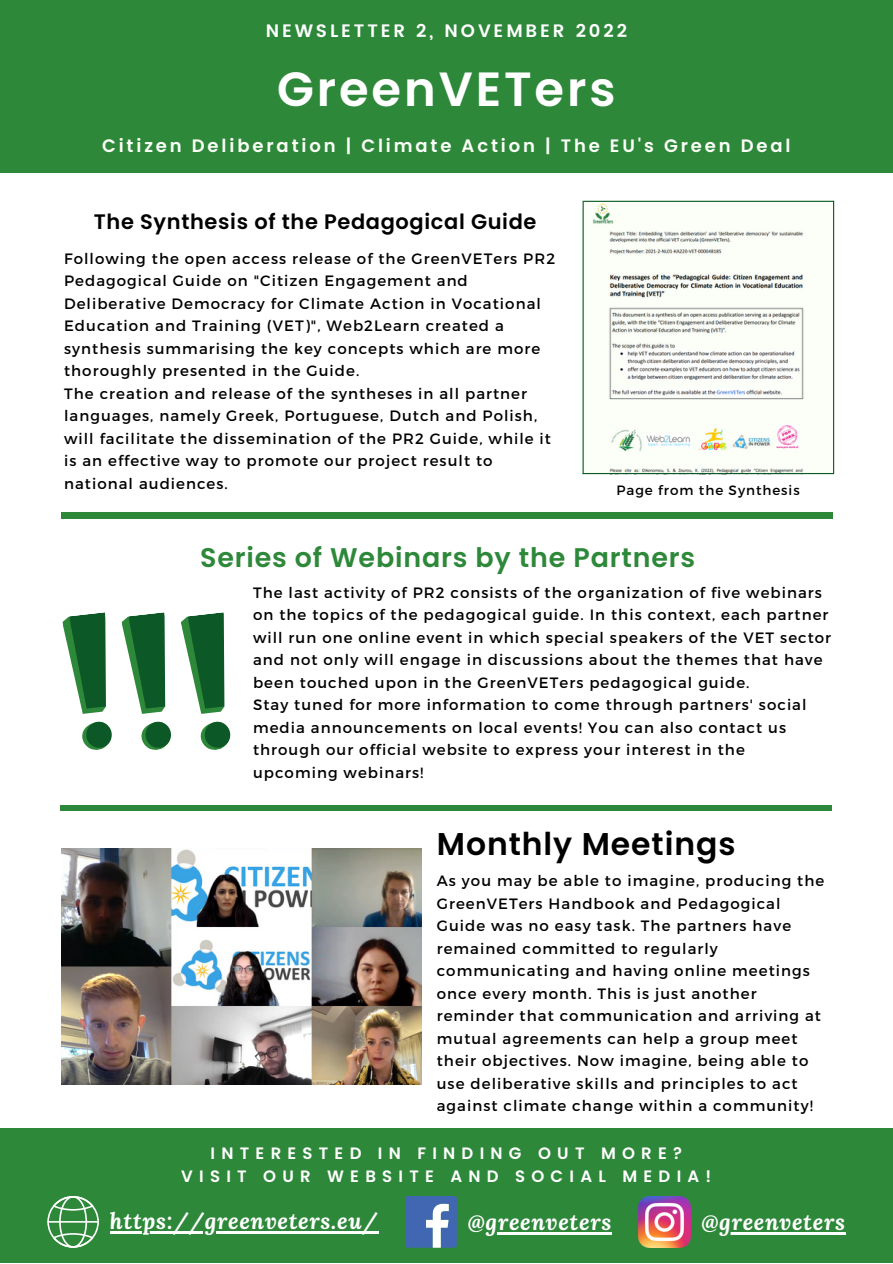
<style>
.page{position:relative;width:893px;height:1264px;background:#fff}
.page>*{position:absolute;margin:0;border:0;box-sizing:border-box;transform-origin:0 0}
.t1{font:600 48px "Poppins";letter-spacing:.06em;color:#fff}
.t2{font:600 31.5px "Poppins";letter-spacing:.03em;color:#000}
.t3{font:600 27px "Poppins";letter-spacing:.03em;color:#2e883a}
.t4{font:italic 700 22.5px "Lora";letter-spacing:.03em;color:#fff}
.t5{font:600 21px "Poppins";letter-spacing:.03em;color:#000}
.t6{font:600 18px "Poppins";letter-spacing:.16em;color:#fbfff8}
.t7{font:600 18px "Poppins";letter-spacing:.16em;color:#fff}
.t8{font:600 16.5px/22.5px "Poppins";letter-spacing:.38em;color:#fff;text-align:center}
.t9{font:15px/22.5px "Montserrat";letter-spacing:.07em;color:#000}
.t10{font:13.5px "Montserrat";letter-spacing:.07em;color:#000}
</style>
<div class="page">
<div style="left:0;top:0;width:892px;height:172px;background:#2e883a"></div>
<div style="left:0;top:1128px;width:892px;height:134px;background:#2e883a"></div>
<div style="left:61px;top:512px;width:771px;height:6px;background:#2e883a"></div>
<svg style="left:62px;top:612px;width:169px;height:138px"></svg>
<img style="left:583px;top:202px;width:249px;height:271px">
<div style="left:60px;top:805px;width:771px;height:5px;background:#2e883a"></div>
<img style="left:62px;top:848px;width:359px;height:236px">
<svg style="left:405px;top:1196px;width:52px;height:51px"></svg>
<hr style="left:485px;top:1232px;width:127px;height:2px;background:#fff">
<img style="left:638px;top:1196px;width:52px;height:51px">
<hr style="left:719px;top:1232px;width:126px;height:2px;background:#fff">
<svg style="left:47px;top:1196px;width:52px;height:51px"></svg>
<hr style="left:47px;top:1220px;width:52px;height:2px;background:#fff">
<hr style="left:110px;top:1231px;width:268px;height:2px;background:#fff">
<hr style="left:582px;top:473px;width:251px;height:1px;background:#0c5826">
<hr style="left:582px;top:201px;width:251px;height:1px;background:#0c5826">
<hr style="left:833px;top:201px;width:1px;height:273px;background:#0c5826">
<hr style="left:582px;top:202px;width:1px;height:272px;background:#0c5826">
<p class="t7" style="left:266px;top:20px;width:363px">NEWSLETTER 2, NOVEMBER 2022</p>
<h1 class="t1" style="left:277px;top:55px;width:340px">GreenVETers</h1>
<p class="t6" style="left:102px;top:133px;width:690px">Citizen Deliberation | Climate Action | The EU's Green Deal</p>
<h3 class="t5" style="left:94px;top:207px;width:444px">The Synthesis of the Pedagogical Guide</h3>
<p class="t9" style="left:64px;top:246px;width:492px">Following the open access release of the GreenVETers PR2<br>Pedagogical Guide on "Citizen Engagement and Deliberative Democracy for Climate Action in Vocational Education and Training (VET)", Web2Learn created a synthesis summarising the key concepts which are more thoroughly presented in the Guide.<br>The creation and release of the syntheses in all partner languages, namely Greek, Portuguese, Dutch and Polish, will facilitate the dissemination of the PR2 Guide, while it is an effective way to promote our project result to national audiences.</p>
<p class="t10" style="left:616px;top:481px;width:185px">Page from the Synthesis</p>
<h3 class="t3" style="left:200px;top:539px;width:496px">Series of Webinars by the Partners</h3>
<p class="t9" style="left:253px;top:580px;width:579px">The last activity of PR2 consists of the organization of five webinars on the topics of the pedagogical guide. In this context, each partner will run one online event in which special speakers of the VET sector and not only will engage in discussions about the themes that have been touched upon in the GreenVETers pedagogical guide.<br>Stay tuned for more information to come through partners' social media announcements on local events! You can also contact us through our official website to express your interest in the upcoming webinars!</p>
<h2 class="t2" style="left:437px;top:822px;width:300px">Monthly Meetings</h2>
<p class="t9" style="left:437px;top:868px;width:389px">As you may be able to imagine, producing the GreenVETers Handbook and Pedagogical Guide was no easy task. The partners have remained committed to regularly communicating and having online meetings once every month. This is just another reminder that communication and arriving at mutual agreements can help a group meet their objectives. Now imagine, being able to use deliberative skills and principles to act against climate change within a community!</p>
<p class="t8" style="left:181px;top:1142px;width:531px">INTERESTED IN FINDING OUT MORE?<br>VISIT OUR WEBSITE AND SOCIAL MEDIA!</p>
<h3 class="t4" style="left:110px;top:1206px;width:269px">https://greenveters.eu/</h3>
<h3 class="t4" style="left:467px;top:1206px;width:145px">@greenveters</h3>
<h3 class="t4" style="left:701px;top:1206px;width:145px">@greenveters</h3>
</div>
